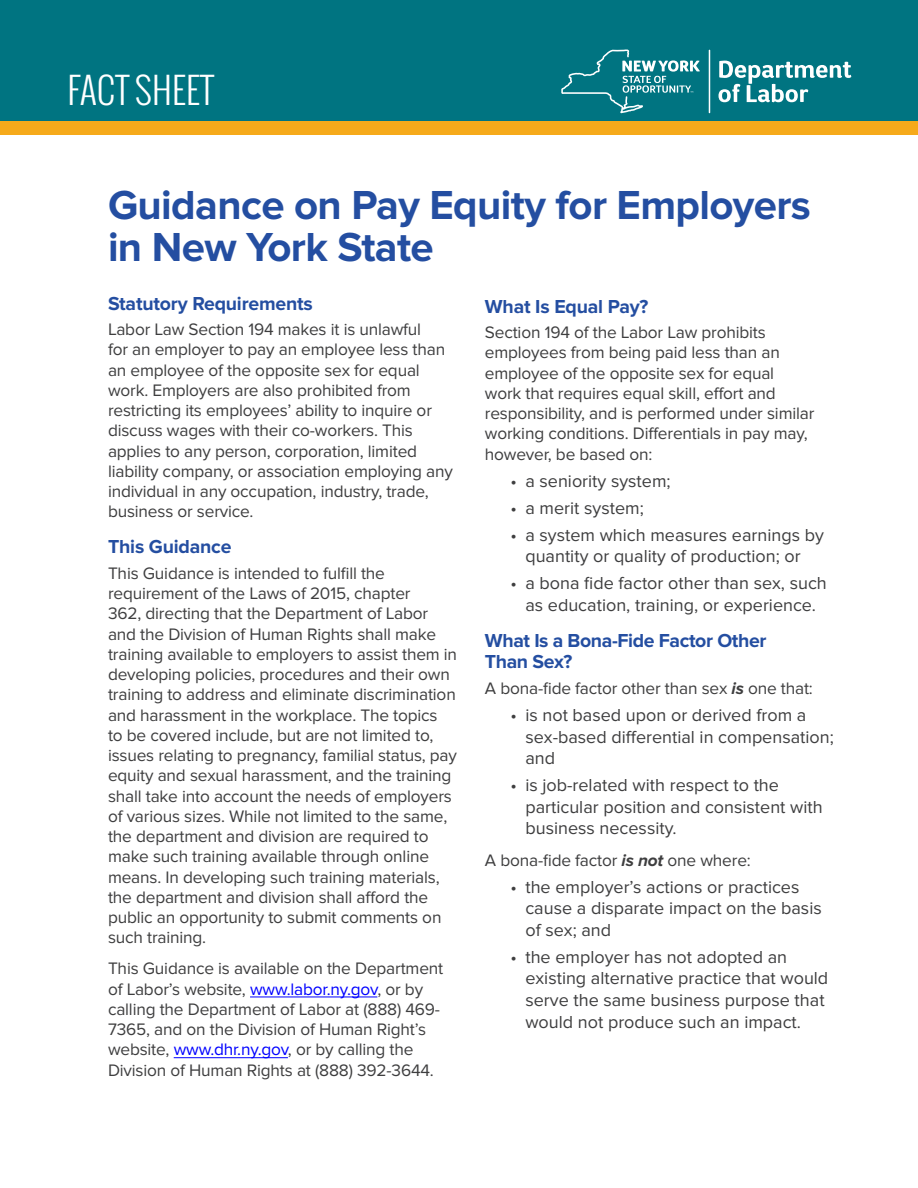
<style>
.page{position:relative;width:918px;height:1188px;background:#fff}
.page>*{position:absolute;margin:0;border:0;box-sizing:border-box;transform-origin:0 0}
.Title_Level_1{font:700 42px/42px "Proxima Nova";letter-spacing:-.015em;color:#244ea1}
.t1{font:300 36px "Oswald";color:#fff}
.Sub_Head_Level_1{font:700 19.5px/21.8px "Proxima Nova";letter-spacing:-.01em;color:#244ea1}
.t2{font:18px/21.6px "Proxima Nova";color:#3e3e3f}
.Body_Copy{font:17.25px/20.2px "Proxima Nova";letter-spacing:-.01em;color:#3e3e3f}
.s1{color:#00f}
.s2{font-weight:700;font-style:italic}
</style>
<div class="page">
<div style="left:0;top:0;width:918px;height:121px;background:#007481"></div>
<div style="left:0;top:121px;width:918px;height:14px;background:#f6aa1b"></div>
<svg style="left:719px;top:61px;width:132px;height:41px"></svg>
<hr style="left:709px;top:50px;width:1px;height:63px;background:#fff">
<svg style="left:561px;top:49px;width:139px;height:64px"></svg>
<hr style="left:250px;top:997px;width:127px;height:1px;background:#00f">
<hr style="left:174px;top:1057px;width:114px;height:1px;background:#00f">
<p class="t1" style="left:68px;top:66px;width:148px">FACT SHEET</p>
<p class="Title_Level_1" style="left:108px;top:185px;width:704px">Guidance on Pay Equity for Employers in New York State</p>
<p class="Sub_Head_Level_1" style="left:108px;top:293px;width:206px">Statutory Requirements</p>
<p class="Body_Copy" style="left:108px;top:320px;width:346px">Labor Law Section 194 makes it is unlawful<br>for an employer to pay an employee less than an employee of the opposite sex for equal work. Employers are also prohibited from restricting its employees’ ability to inquire or discuss wages with their co-workers. This applies to any person, corporation, limited liability company, or association employing any individual in any occupation, industry, trade, business or service.</p>
<p class="Sub_Head_Level_1" style="left:108px;top:536px;width:125px">This Guidance</p>
<p class="Body_Copy" style="left:108px;top:563px;width:351px">This Guidance is intended to fulfill the requirement of the Laws of 2015, chapter<br>362, directing that the Department of Labor and the Division of Human Rights shall make training available to employers to assist them in developing policies, procedures and their own training to address and eliminate discrimination and harassment in the workplace. The topics<br>to be covered include, but are not limited to, issues relating to pregnancy, familial status, pay equity and sexual harassment, and the training shall take into account the needs of employers of various sizes. While not limited to the same, the department and division are required to make such training available through online means. In developing such training materials, the department and division shall afford the public an opportunity to submit comments on such training.</p>
<p class="Body_Copy" style="left:108px;top:959px;width:337px">This Guidance is available on the Department of Labor’s website, <span class="s1">www.labor.ny.gov</span>, or by calling the Department of Labor at (888) 469- 7365, and on the Division of Human Right’s website, <span class="s1">www.dhr.ny.gov</span>, or by calling the Division of Human Rights at (888) 392-3644.</p>
<p class="Sub_Head_Level_1" style="left:485px;top:296px;width:165px">What Is Equal Pay?</p>
<p class="Body_Copy" style="left:485px;top:323px;width:331px">Section 194 of the Labor Law prohibits employees from being paid less than an employee of the opposite sex for equal work that requires equal skill, effort and responsibility, and is performed under similar working conditions. Differentials in pay may, however, be based on:</p>
<p class="t2" style="left:510px;top:470px;width:162px">• a seniority system;</p>
<p class="t2" style="left:510px;top:497px;width:135px">• a merit system;</p>
<p class="t2" style="left:510px;top:524px;width:315px;text-align:center">• a system which measures earnings by quantity or quality of production; or</p>
<p class="t2" style="left:510px;top:573px;width:318px;text-align:center">• a bona fide factor other than sex, such as education, training, or experience.</p>
<p class="Sub_Head_Level_1" style="left:485px;top:630px;width:283px">What Is a Bona-Fide Factor Other<br>Than Sex?</p>
<p class="Body_Copy" style="left:485px;top:678px;width:330px">A bona-fide factor other than sex <span class="s2">is</span> one that:</p>
<p class="t2" style="left:525px;top:705px;width:310px;text-indent:-15px">• is not based upon or derived from a sex-based differential in compensation; and</p>
<p class="t2" style="left:525px;top:775px;width:299px;text-indent:-15px">• is job-related with respect to the particular position and consistent with business necessity.</p>
<p class="Body_Copy" style="left:485px;top:850px;width:267px">A bona-fide factor <span class="s2">is not</span> one where:</p>
<p class="t2" style="left:525px;top:876px;width:298px;text-indent:-15px">• the employer’s actions or practices cause a disparate impact on the basis of sex; and</p>
<p class="t2" style="left:525px;top:946px;width:304px;text-indent:-15px">• the employer has not adopted an existing alternative practice that would serve the same business purpose that would not produce such an impact.</p>
</div>
